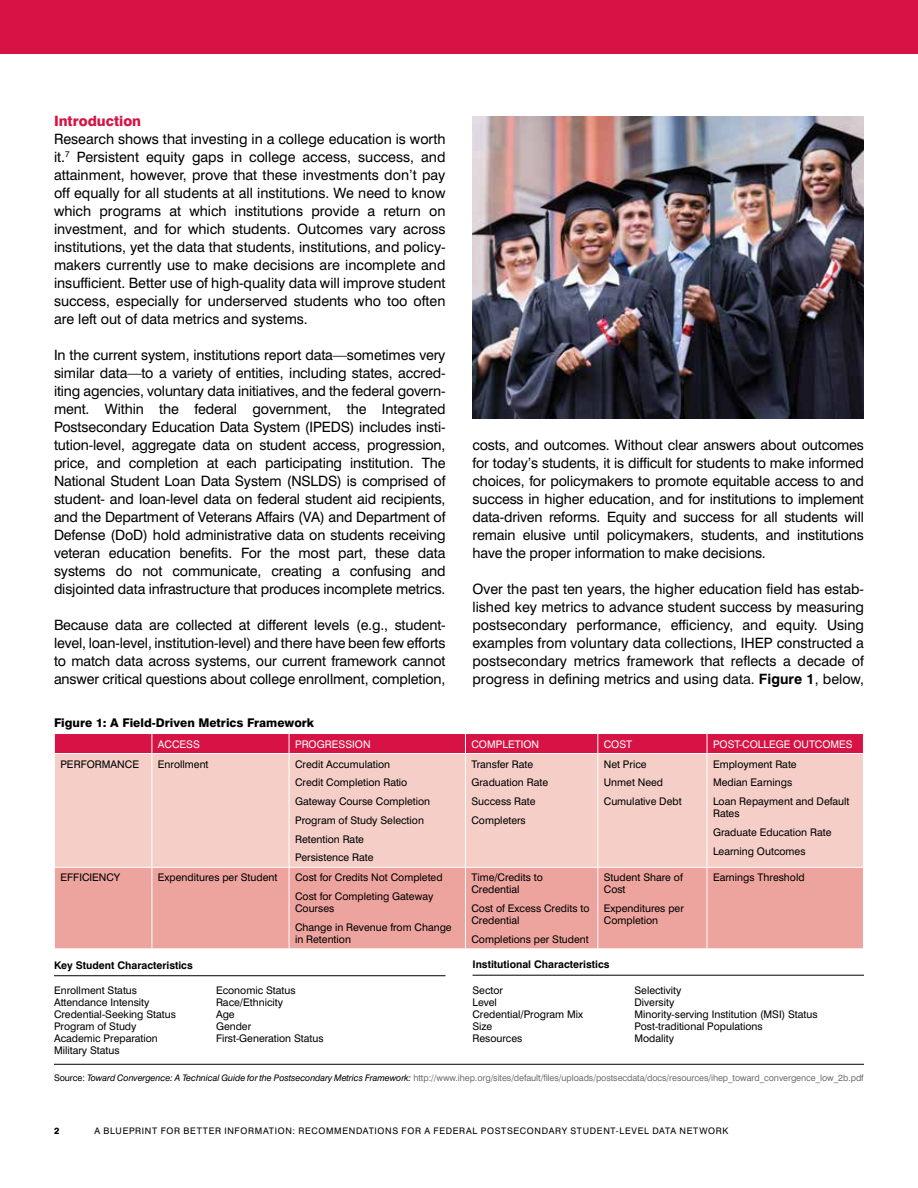
<style>
.page{position:relative;width:918px;height:1188px;background:#fff}
.page>*{position:absolute;margin:0;border:0;box-sizing:border-box;transform-origin:0 0}
.t1{font:14.25px/18px "Swiss 721 BT";letter-spacing:-.01em;color:#000;text-align:justify}
.t2{font:800 14.25px "Swiss 721 BT";color:#d71345}
.t3{font:800 12px "Swiss 721 BT";color:#000}
.t4{font:10.5px/18.8px "Swiss 721 BT";color:#000}
.t5{font:700 10.5px "Swiss 721 BT";color:#000}
.t6{font:10.5px "Swiss 721 BT";color:#fff}
.t7{font:9px "Swiss 721 BT";letter-spacing:-.01em;color:#6d6e71}
.t8{font:9px "Swiss 721 BT";letter-spacing:.075em;color:#000}
.t9{font:800 9px "Swiss 721 BT";color:#000}
.s1{font-weight:700}
.s2{color:#000}
.s3{font-style:italic;color:#000}
</style>
<div class="page">
<div style="left:0;top:0;width:918px;height:54px;background:#d71345"></div>
<div style="left:55px;top:754px;width:808px;height:113px;background:#f5cec8"></div>
<div style="left:55px;top:868px;width:808px;height:80px;background:#eda39e"></div>
<div style="left:54px;top:734px;width:809px;height:19px;background:#d71345"></div>
<hr style="left:152px;top:754px;width:1px;height:113px;background:#fff">
<hr style="left:289px;top:754px;width:1px;height:113px;background:#fff">
<hr style="left:465px;top:754px;width:1px;height:113px;background:#fff">
<hr style="left:597px;top:754px;width:1px;height:113px;background:#fff">
<hr style="left:707px;top:754px;width:1px;height:113px;background:#fff">
<hr style="left:152px;top:868px;width:1px;height:80px;background:#fff">
<hr style="left:289px;top:868px;width:1px;height:80px;background:#fff">
<hr style="left:465px;top:868px;width:1px;height:80px;background:#fff">
<hr style="left:597px;top:868px;width:1px;height:80px;background:#fff">
<hr style="left:707px;top:868px;width:1px;height:80px;background:#fff">
<hr style="left:54px;top:975px;width:392px;height:1px;background:#000">
<hr style="left:472px;top:975px;width:392px;height:1px;background:#000">
<hr style="left:54px;top:1064px;width:810px;height:1px;background:#000">
<img style="left:472px;top:117px;width:392px;height:302px">
<p class="t2" style="left:54px;top:112px;width:89px">Introduction</p>
<p class="t1" style="left:54px;top:130px;width:393px">Research shows that investing in a college education is worth it.<sup>7</sup> Persistent equity gaps in college access, success, and attainment, however, prove that these investments don’t pay off equally for all students at all institutions. We need to know which programs at which institutions provide a return on investment, and for which students. Outcomes vary across institutions, yet the data that students, institutions, and policy&shy;makers currently use to make decisions are incomplete and insufficient. Better use of high-quality data will improve student success, especially for underserved students who too often are left out of data metrics and systems.</p>
<p class="t1" style="left:54px;top:346px;width:393px">In the current system, institutions report data—sometimes very similar data—to a variety of entities, including states, accred&shy;iting agencies, voluntary data initiatives, and the federal govern&shy;ment. Within the federal government, the Integrated Postsecondary Education Data System (IPEDS) includes insti&shy;tution-level, aggregate data on student access, progression, price, and completion at each participating institution. The National Student Loan Data System (NSLDS) is comprised of student- and loan-level data on federal student aid recipients, and the Department of Veterans Affairs (VA) and Department of Defense (DoD) hold administrative data on students receiving veteran education benefits. For the most part, these data systems do not communicate, creating a confusing and disjointed data infrastructure that produces incomplete metrics.</p>
<p class="t1" style="left:54px;top:616px;width:393px">Because data are collected at different levels (e.g., student&shy;level, loan-level, institution-level) and there have been few efforts to match data across systems, our current framework cannot answer critical questions about college enrollment, completion,</p>
<p class="t1" style="left:472px;top:436px;width:393px">costs, and outcomes. Without clear answers about outcomes for today’s students, it is difficult for students to make informed choices, for policymakers to promote equitable access to and success in higher education, and for institutions to implement data-driven reforms. Equity and success for all students will remain elusive until policymakers, students, and institutions have the proper information to make decisions.</p>
<p class="t1" style="left:472px;top:580px;width:393px">Over the past ten years, the higher education field has estab&shy;lished key metrics to advance student success by measuring postsecondary performance, efficiency, and equity. Using examples from voluntary data collections, IHEP constructed a postsecondary metrics framework that reflects a decade of progress in defining metrics and using data. <span class="s1">Figure 1</span>, below,</p>
<p class="t3" style="left:54px;top:716px;width:262px">Figure 1: A Field-Driven Metrics Framework</p>
<p class="t6" style="left:158px;top:737px;width:44px">ACCESS</p>
<p class="t6" style="left:295px;top:737px;width:77px">PROGRESSION</p>
<p class="t6" style="left:471px;top:737px;width:69px">COMPLETION</p>
<p class="t6" style="left:604px;top:737px;width:30px">COST</p>
<p class="t6" style="left:713px;top:737px;width:141px">POST-COLLEGE OUTCOMES</p>
<p class="t4" style="left:60px;top:754px;width:80px">PERFORMANCE</p>
<p class="t4" style="left:158px;top:754px;width:52px">Enrollment</p>
<p class="t4" style="left:295px;top:754px;width:137px">Credit Accumulation<br>Credit Completion Ratio<br>Gateway Course Completion<br>Program of Study Selection<br>Retention Rate<br>Persistence Rate</p>
<p class="t4" style="left:471px;top:754px;width:78px">Transfer Rate<br>Graduation Rate<br>Success Rate<br>Completers</p>
<p class="t4" style="left:604px;top:754px;width:79px">Net Price<br>Unmet Need<br>Cumulative Debt</p>
<p class="t4" style="left:713px;top:754px;width:138px">Employment Rate<br>Median Earnings<br>Loan Repayment and Default</p>
<p class="t4" style="left:713px;top:804px;width:120px">Rates<br>Graduate Education Rate<br>Learning Outcomes</p>
<p class="t4" style="left:60px;top:868px;width:61px">EFFICIENCY</p>
<p class="t4" style="left:158px;top:868px;width:121px">Expenditures per Student</p>
<p class="t4" style="left:295px;top:868px;width:149px">Cost for Credits Not Completed<br>Cost for Completing Gateway</p>
<p class="t4" style="left:295px;top:899px;width:158px">Courses<br>Change in Revenue from Change</p>
<p class="t4" style="left:295px;top:930px;width:57px">in Retention</p>
<p class="t4" style="left:471px;top:872px;width:73px;line-height:12px">Time/Credits to<br>Credential</p>
<p class="t4" style="left:471px;top:902px;width:120px;line-height:12px">Cost of Excess Credits to<br>Credential</p>
<p class="t4" style="left:471px;top:930px;width:119px">Completions per Student</p>
<p class="t4" style="left:604px;top:872px;width:80px;line-height:12px">Student Share of<br>Cost</p>
<p class="t4" style="left:604px;top:902px;width:81px;line-height:12px">Expenditures per<br>Completion</p>
<p class="t4" style="left:713px;top:868px;width:93px">Earnings Threshold</p>
<p class="t5" style="left:472px;top:958px;width:139px">Institutional Characteristics</p>
<p class="t4" style="left:472px;top:980px;width:32px">Sector</p>
<p class="t4" style="left:635px;top:980px;width:49px">Selectivity</p>
<p class="t4" style="left:472px;top:992px;width:26px">Level</p>
<p class="t4" style="left:635px;top:992px;width:41px">Diversity</p>
<p class="t4" style="left:472px;top:1004px;width:112px">Credential/Program Mix</p>
<p class="t4" style="left:635px;top:1004px;width:185px">Minority-serving Institution (MSI) Status</p>
<p class="t4" style="left:472px;top:1016px;width:21px">Size</p>
<p class="t4" style="left:635px;top:1016px;width:130px">Post-traditional Populations</p>
<p class="t4" style="left:472px;top:1028px;width:51px">Resources</p>
<p class="t4" style="left:635px;top:1028px;width:41px">Modality</p>
<p class="t7" style="left:54px;top:1072px;width:811px"><span class="s2">Source:</span> <span class="s3">Toward Convergence: A Technical Guide for the Postsecondary Metrics Framework:</span> http://www.ihep.org/sites/default/files/uploads/postsecdata/docs/resources/ihep_toward_convergence_low_2b.pdf</p>
<p class="t5" style="left:54px;top:958px;width:140px">Key Student Characteristics</p>
<p class="t4" style="left:54px;top:981px;width:85px">Enrollment Status</p>
<p class="t4" style="left:216px;top:981px;width:81px">Economic Status</p>
<p class="t4" style="left:54px;top:993px;width:97px">Attendance Intensity</p>
<p class="t4" style="left:216px;top:993px;width:69px">Race/Ethnicity</p>
<p class="t4" style="left:54px;top:1005px;width:123px">Credential-Seeking Status</p>
<p class="t4" style="left:216px;top:1005px;width:20px">Age</p>
<p class="t4" style="left:54px;top:1017px;width:84px">Program of Study</p>
<p class="t4" style="left:216px;top:1017px;width:37px">Gender</p>
<p class="t4" style="left:54px;top:1029px;width:105px">Academic Preparation</p>
<p class="t4" style="left:216px;top:1029px;width:109px">First-Generation Status</p>
<p class="t4" style="left:54px;top:1041px;width:67px">Military Status</p>
<p class="t9" style="left:54px;top:1125px;width:7px">2</p>
<p class="t8" style="left:94px;top:1125px;width:635px">A BLUEPRINT FOR BETTER INFORMATION: RECOMMENDATIONS FOR A FEDERAL POSTSECONDARY STUDENT-LEVEL DATA NETWORK</p>
</div>
